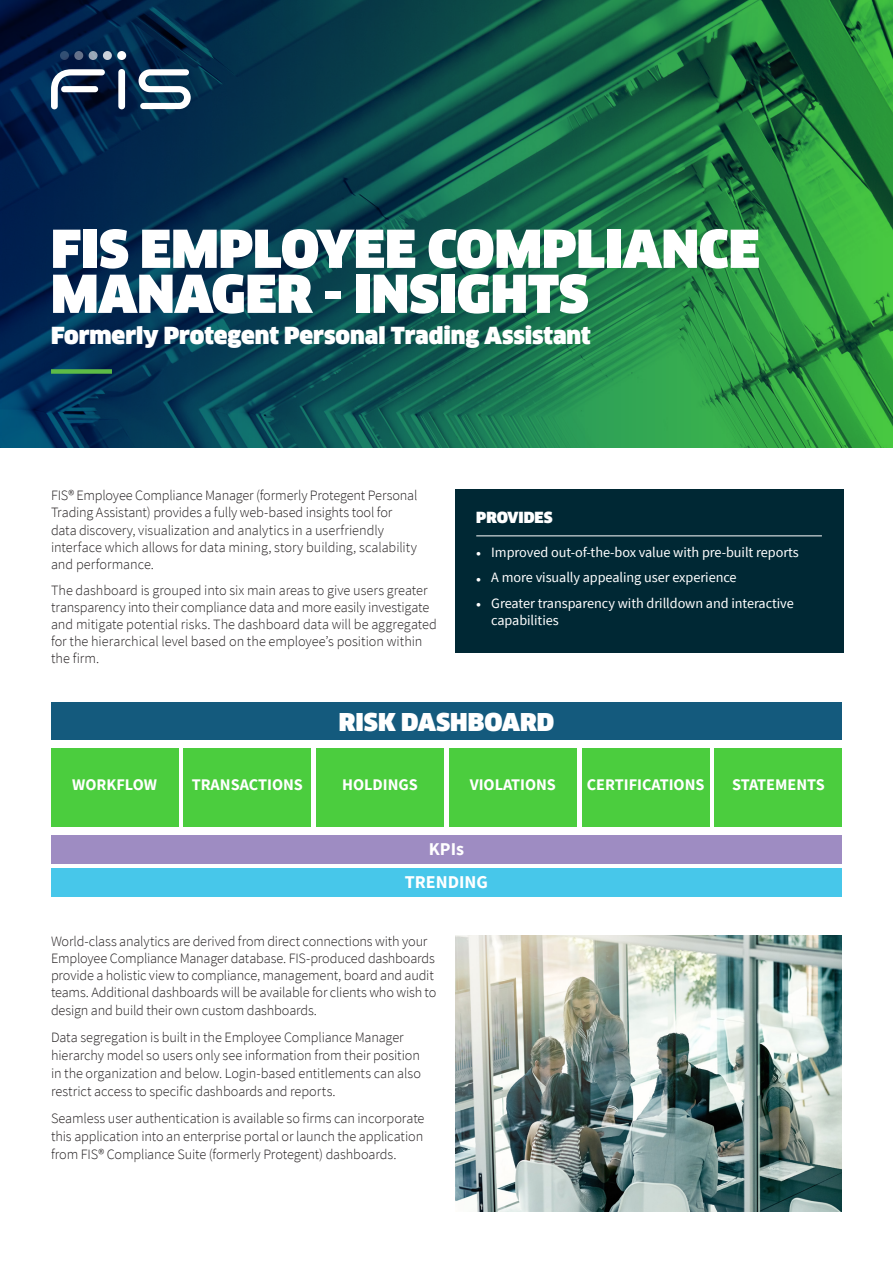
<style>
.page{position:relative;width:893px;height:1263px;background:#fff}
.page>*{position:absolute;margin:0;border:0;box-sizing:border-box;transform-origin:0 0}
.BODY__Internal_pages{font:900 51px/45px "Clan Offc Pro";color:#fff}
.t1{font:900 24px "Clan Offc Pro";color:#fff}
.A_HEAD{font:900 22.95px "Clan Offc Pro";letter-spacing:-.005em;color:#fff}
.t2{font:700 18px "Source Sans Pro";color:#fff}
.t3{font:700 16.2px "Source Sans Pro";color:#fff}
.FEATURE_BOX_MAIN_TIT{font:900 15px "Clan Offc Pro";color:#fff}
.BODY{font:300 14.25px/17.1px "Source Sans Pro";letter-spacing:-.01em;color:#231f20}
.t4{font:14.25px/17.1px "Source Sans Pro";letter-spacing:-.005em;color:#fff}
.s1{font-family:"Wigrum";font-size:9px}
</style>
<div class="page">
<svg style="left:0;top:0;width:893px;height:448px;background:#135c4a"></svg>
<svg style="left:139px;top:69px;width:52px;height:40px"></svg>
<div style="left:117px;top:51px;width:9px;height:9px;background:#fff;border-radius:50%"></div>
<svg style="left:103px;top:51px;width:9px;height:9px"></svg>
<div style="left:89px;top:51px;width:9px;height:9px;background:#99a6b7;border-radius:50%"></div>
<div style="left:74px;top:51px;width:9px;height:9px;background:#657189;border-radius:50%"></div>
<svg style="left:60px;top:51px;width:9px;height:9px"></svg>
<svg style="left:51px;top:69px;width:54px;height:40px"></svg>
<div style="left:61px;top:86px;width:37px;height:6px;background:#fff;border-radius:3px"></div>
<div style="left:118px;top:69px;width:7px;height:40px;background:#fff;border-radius:3px"></div>
<div style="left:51px;top:369px;width:61px;height:5px;background:#5dbb46"></div>
<div style="left:455px;top:490px;width:388px;height:163px;background:#002834"></div>
<hr style="left:476px;top:535px;width:346px;height:1px;background:#fff">
<div style="left:51px;top:748px;width:127px;height:79px;background:#4bcd3e"></div>
<div style="left:184px;top:748px;width:127px;height:79px;background:#4bcd3e"></div>
<div style="left:317px;top:748px;width:127px;height:79px;background:#4bcd3e"></div>
<div style="left:449px;top:748px;width:127px;height:79px;background:#4bcd3e"></div>
<div style="left:582px;top:748px;width:127px;height:79px;background:#4bcd3e"></div>
<div style="left:715px;top:748px;width:127px;height:79px;background:#4bcd3e"></div>
<div style="left:51px;top:702px;width:791px;height:38px;background:#145a7d"></div>
<div style="left:51px;top:835px;width:791px;height:28px;background:#9e8cc2"></div>
<div style="left:51px;top:868px;width:791px;height:28px;background:#47c7ea"></div>
<img style="left:455px;top:935px;width:387px;height:277px">
<p class="BODY__Internal_pages" style="left:51px;top:227px;width:710px">FIS EMPLOYEE COMPLIANCE<br>MANAGER - INSIGHTS</p>
<p class="A_HEAD" style="left:51px;top:322px;width:541px">Formerly Protegent Personal Trading Assistant</p>
<p class="BODY" style="left:51px;top:487px;width:368px">FIS® Employee Compliance Manager (formerly Protegent Personal Trading Assistant) provides a fully web-based insights tool for data discovery, visualization and analytics in a userfriendly interface which allows for data mining, story building, scalability and performance.</p>
<p class="BODY" style="left:51px;top:582px;width:388px">The dashboard is grouped into six main areas to give users greater transparency into their compliance data and more easily investigate and mitigate potential risks. The dashboard data will be aggregated for the hierarchical level based on the employee’s position within the firm.</p>
<p class="FEATURE_BOX_MAIN_TIT" style="left:476px;top:508px;width:78px">PROVIDES</p>
<p class="t4" style="left:476px;top:543px;width:324px"><span class="s1">●</span> Improved out-of-the-box value with pre-built reports</p>
<p class="t4" style="left:476px;top:569px;width:262px"><span class="s1">●</span> A more visually appealing user experience</p>
<p class="t4" style="left:491px;top:595px;width:304px;text-indent:-15px"><span class="s1">●</span> Greater transparency with drilldown and interactive capabilities</p>
<p class="t1" style="left:339px;top:708px;width:217px">RISK DASHBOARD</p>
<p class="t3" style="left:72px;top:774px;width:86px">WORKFLOW</p>
<p class="t3" style="left:192px;top:774px;width:113px">TRANSACTIONS</p>
<p class="t3" style="left:342px;top:774px;width:77px">HOLDINGS</p>
<p class="t3" style="left:470px;top:774px;width:88px">VIOLATIONS</p>
<p class="t3" style="left:587px;top:774px;width:119px">CERTIFICATIONS</p>
<p class="t3" style="left:732px;top:774px;width:94px">STATEMENTS</p>
<p class="t2" style="left:429px;top:836px;width:37px">KPIs</p>
<p class="t2" style="left:405px;top:870px;width:85px">TRENDING</p>
<p class="BODY" style="left:51px;top:933px;width:387px">World-class analytics are derived from direct connections with your Employee Compliance Manager database. FIS-produced dashboards provide a holistic view to compliance, management, board and audit teams. Additional dashboards will be available for clients who wish to design and build their own custom dashboards.</p>
<p class="BODY" style="left:51px;top:1028px;width:371px;line-height:18px">Data segregation is built in the Employee Compliance Manager hierarchy model so users only see information from their position in the organization and below. Login-based entitlements can also restrict access to specific dashboards and reports.</p>
<p class="BODY" style="left:51px;top:1109px;width:375px;line-height:18px;text-align:justify">Seamless user authentication is available so firms can incorporate this application into an enterprise portal or launch the application from FIS® Compliance Suite (formerly Protegent) dashboards.</p>
</div>
